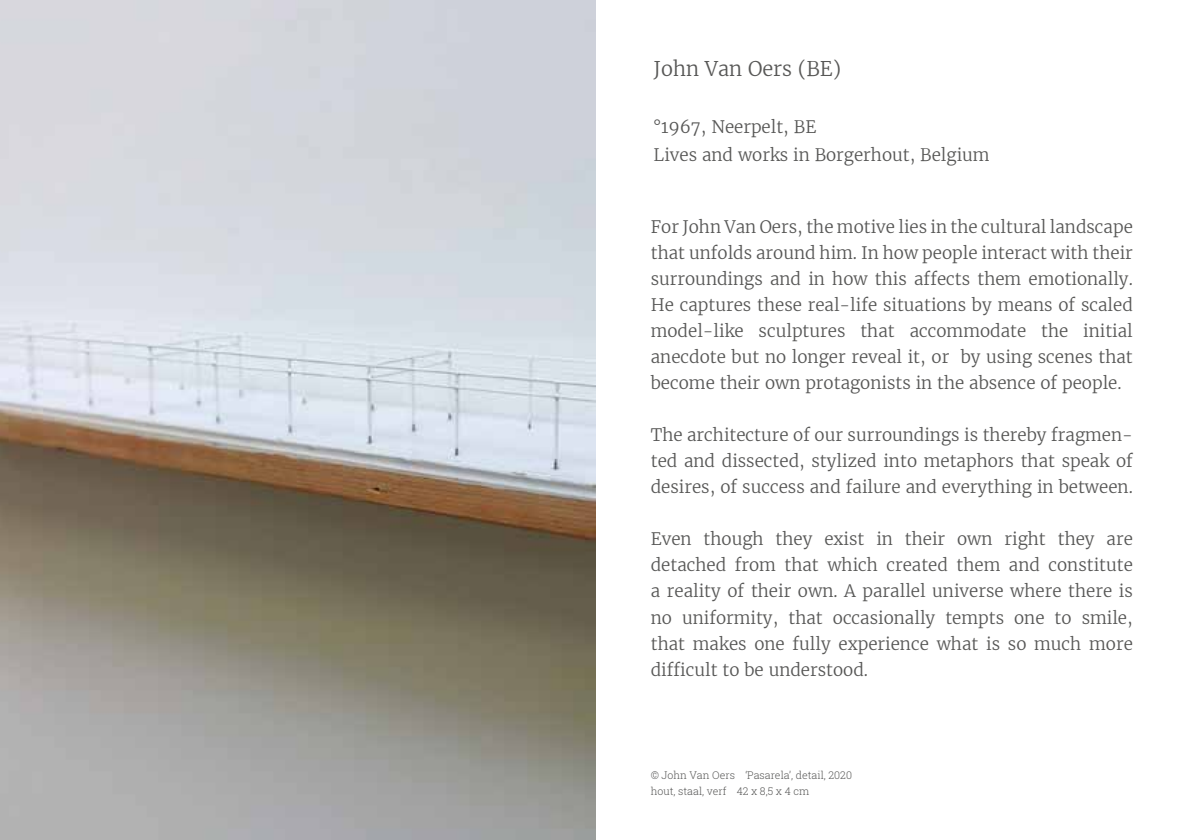
<style>
.page{position:relative;width:1191px;height:840px;background:#fff}
.page>*{position:absolute;margin:0;border:0;box-sizing:border-box;transform-origin:0 0}
.t1{font:300 20px "Merriweather";color:#575756}
.t2{font:300 17px/26px "Merriweather";color:#575756;text-align:justify}
.t3{font:300 10.6px/16px "Roboto Slab";color:#575756}
</style>
<div class="page">
<img style="left:0;top:0;width:595px;height:839px">
<p class="t1" style="left:653px;top:56px;width:189px">John Van Oers (BE)</p>
<p class="t2" style="left:653px;top:112px;width:337px;line-height:28px">°1967, Neerpelt, BE<br>Lives and works in Borgerhout, Belgium</p>
<p class="t2" style="left:651px;top:213px;width:483px">For John Van Oers, the motive lies in the cultural landscape that unfolds around him. In how people interact with their surroundings and in how this affects them emotionally.<br>He captures these real-life situations by means of scaled model-like sculptures that accommodate the initial anecdote but no longer reveal it, or by using scenes that become their own protagonists in the absence of people.</p>
<p class="t2" style="left:651px;top:421px;width:483px">The architecture of our surroundings is thereby fragmen&shy;ted and dissected, stylized into metaphors that speak of desires, of success and failure and everything in between.</p>
<p class="t2" style="left:651px;top:525px;width:483px">Even though they exist in their own right they are detached from that which created them and constitute a reality of their own. A parallel universe where there is no uniformity, that occasionally tempts one to smile, that makes one fully experience what is so much more difficult to be understood.</p>
<p class="t3" style="left:651px;top:766px;width:203px">© John Van Oers ‘Pasarela’, detail, 2020 hout, staal, verf 42 x 8,5 x 4 cm</p>
</div>
